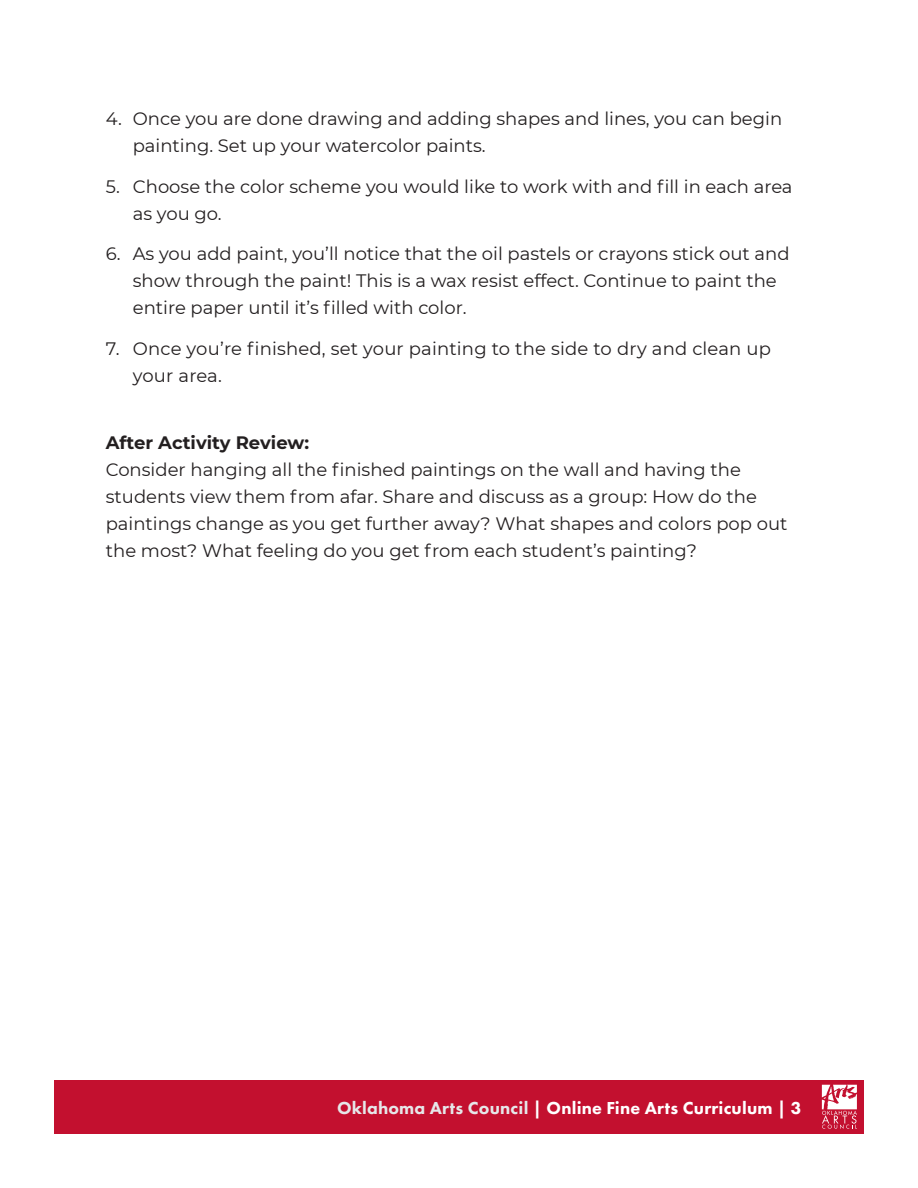
<style>
.page{position:relative;width:918px;height:1188px;background:#fff}
.page>*{position:absolute;margin:0;border:0;box-sizing:border-box;transform-origin:0 0}
.t1{font:18px/27px "Montserrat";color:#231f20}
.t2{font:800 18px "Futura PT";letter-spacing:.01em;color:#fff}
.t3{font:700 18px "Montserrat";color:#231f20}
.s1{color:#e6e7e9}
</style>
<div class="page">
<div style="left:54px;top:1080px;width:810px;height:54px;background:#c3102f"></div>
<svg style="left:822px;top:1085px;width:35px;height:44px"></svg>
<p class="t1" style="left:133px;top:105px;width:651px;text-indent:-27px">4. Once you are done drawing and adding shapes and lines, you can begin painting. Set up your watercolor paints.</p>
<p class="t1" style="left:133px;top:172px;width:661px;text-indent:-27px">5. Choose the color scheme you would like to work with and fill in each area as you go.</p>
<p class="t1" style="left:133px;top:240px;width:658px;text-indent:-27px">6. As you add paint, you’ll notice that the oil pastels or crayons stick out and show through the paint! This is a wax resist effect. Continue to paint the entire paper until it’s filled with color.</p>
<p class="t1" style="left:133px;top:334px;width:640px;text-indent:-27px">7. Once you’re finished, set your painting to the side to dry and clean up your area.</p>
<p class="t3" style="left:106px;top:430px;width:205px">After Activity Review:</p>
<p class="t1" style="left:106px;top:456px;width:683px">Consider hanging all the finished paintings on the wall and having the students view them from afar. Share and discuss as a group: How do the paintings change as you get further away? What shapes and colors pop out the most? What feeling do you get from each student’s painting?</p>
<p class="t2" style="left:337px;top:1097px;width:466px"><span class="s1">Oklahoma Arts Council</span> | Online Fine Arts Curriculum | 3</p>
</div>
